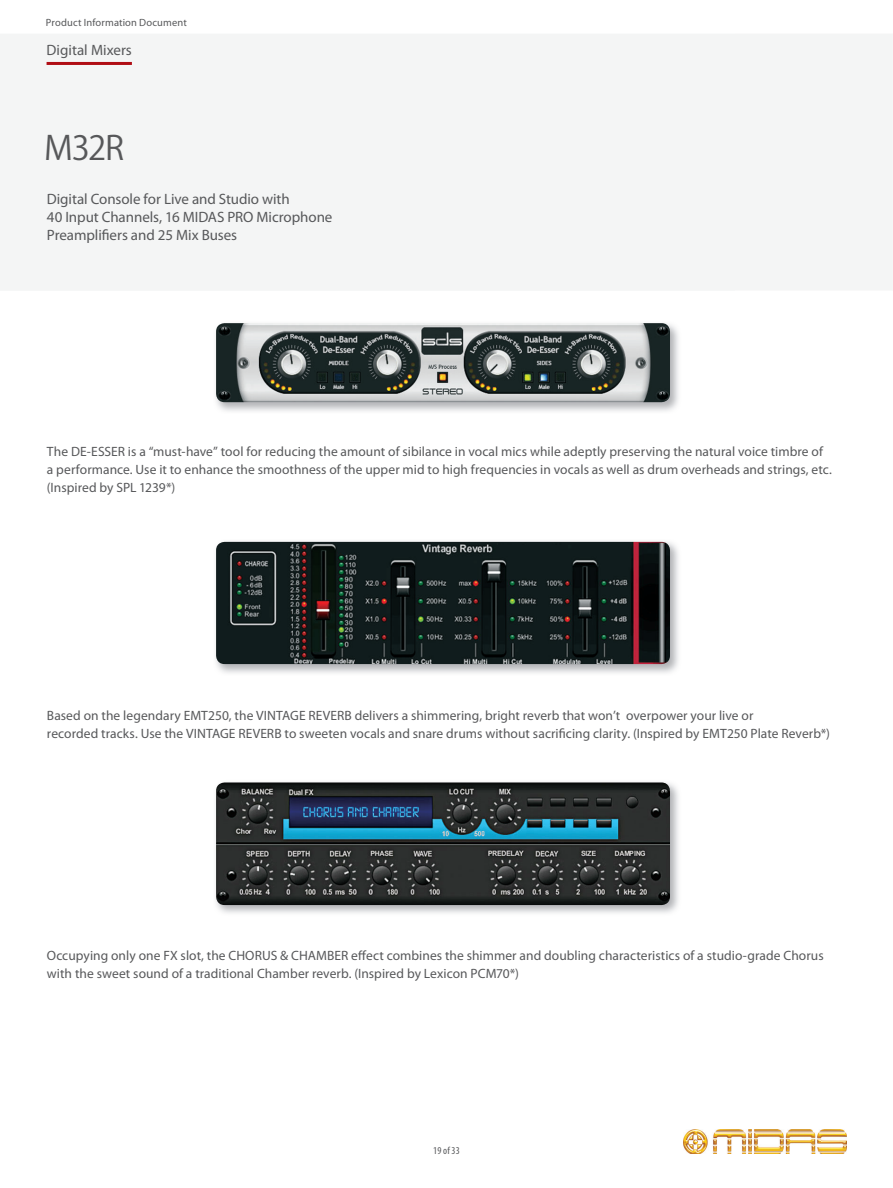
<style>
.page{position:relative;width:893px;height:1188px;background:#fff}
.page>*{position:absolute;margin:0;border:0;box-sizing:border-box;transform-origin:0 0}
.t1{font:33px "Koz Go Pro Regular 90 pv RKSJ H";color:#57585a}
.t2{font:15px/18px "Myriad Pro";letter-spacing:-.005em;color:#57585a}
.t3{font:13.5px/18px "Myriad Pro";color:#57585a}
.t4{font:10.5px "Myriad Pro";letter-spacing:.015em;color:#57585a}
.t5{font:condensed 10.5px "Myriad Pro";color:#57585a}
</style>
<div class="page">
<img style="left:735px;top:33px;width:157px;height:1118px">
<img style="left:691px;top:579px;width:45px;height:551px">
<img style="left:683px;top:1130px;width:163px;height:24px">
<hr style="left:47px;top:62px;width:85px;height:3px;background:#b00d15">
<img style="left:214px;top:322px;width:466px;height:89px">
<img style="left:216px;top:323px;width:454px;height:79px;border-radius:9px">
<img style="left:216px;top:541px;width:463px;height:132px">
<img style="left:216px;top:542px;width:454px;height:122px;border-radius:9px">
<img style="left:216px;top:782px;width:463px;height:131px">
<img style="left:216px;top:782px;width:454px;height:123px;border-radius:9px">
<p class="t4" style="left:46px;top:18px;width:142px">Product Information Document</p>
<p class="t2" style="left:47px;top:42px;width:87px">Digital Mixers</p>
<h1 class="t1" style="left:44px;top:135px;width:82px">M32R</h1>
<p class="t2" style="left:47px;top:191px;width:287px">Digital Console for Live and Studio with<br>40 Input Channels, 16 MIDAS PRO Microphone<br>Preamplifiers and 25 Mix Buses</p>
<p class="t3" style="left:47px;top:444px;width:786px">The DE-ESSER is a “must-have” tool for reducing the amount of sibilance in vocal mics while adeptly preserving the natural voice timbre of a performance. Use it to enhance the smoothness of the upper mid to high frequencies in vocals as well as drum overheads and strings, etc. (Inspired by SPL 1239*)</p>
<p class="t3" style="left:47px;top:708px;width:785px">Based on the legendary EMT250, the VINTAGE REVERB delivers a shimmering, bright reverb that won’t overpower your live or<br>recorded tracks. Use the VINTAGE REVERB to sweeten vocals and snare drums without sacrificing clarity. (Inspired by EMT250 Plate Reverb*)</p>
<p class="t3" style="left:47px;top:948px;width:778px">Occupying only one FX slot, the CHORUS &amp; CHAMBER effect combines the shimmer and doubling characteristics of a studio-grade Chorus with the sweet sound of a traditional Chamber reverb. (Inspired by Lexicon PCM70*)</p>
<p class="t5" style="left:433px;top:1147px;width:28px">19 of 33</p>
</div>
